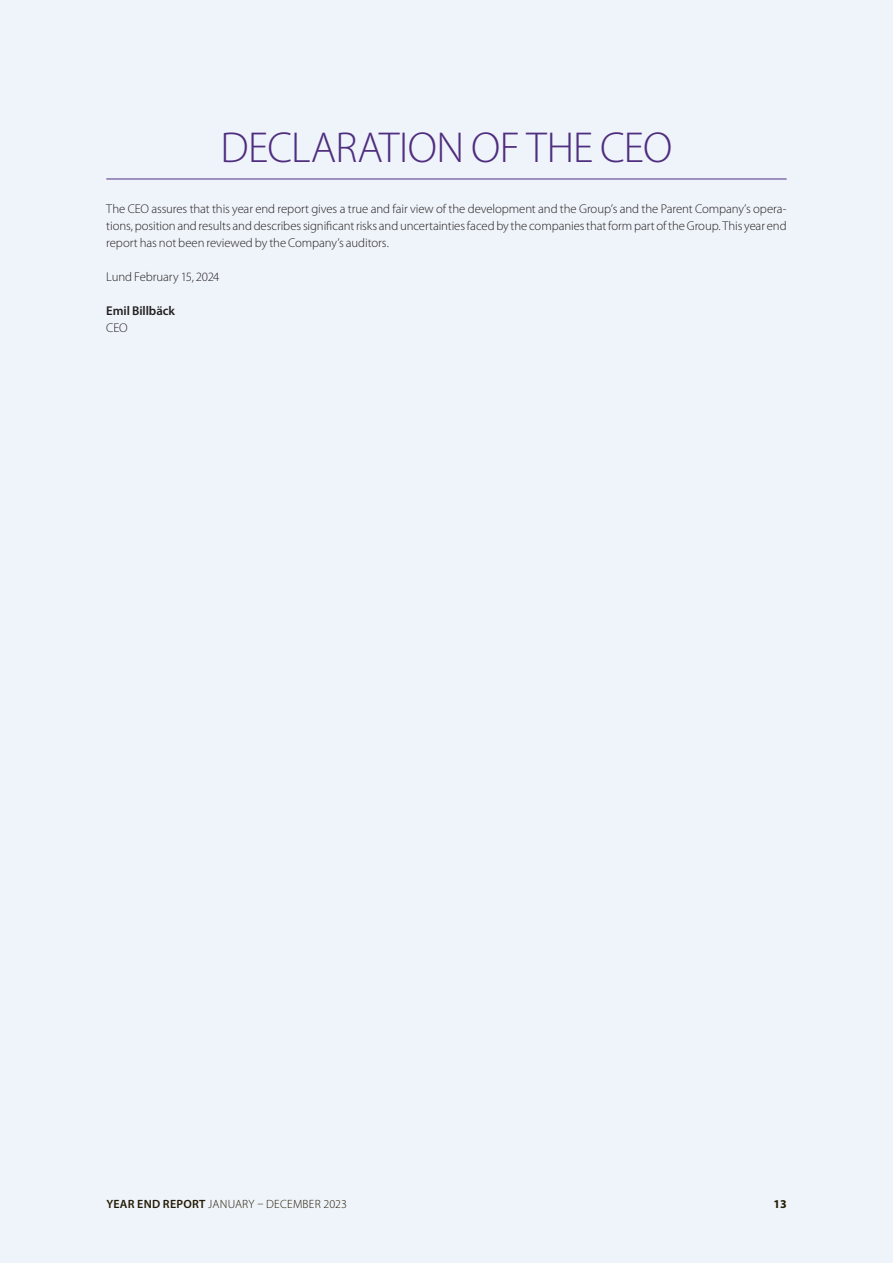
<style>
.page{position:relative;width:893px;height:1263px;background:#eff4fa}
.page>*{position:absolute;margin:0;border:0;box-sizing:border-box;transform-origin:0 0}
.Rubrik_1{font:300 43.5px "Myriad Pro";letter-spacing:-.015em;color:#4f2d7f}
.t1{font:300 12.75px/17px "Myriad Pro";letter-spacing:-.01em;color:#231f20;text-align:justify}
.Underrubrik_2_-_ny{font:600 12.75px "Myriad Pro";letter-spacing:-.005em;color:#231f20}
.t2{font:300 12px "Myriad Pro";letter-spacing:.02em;color:#251a05}
.t3{font:700 12px "Myriad Pro";color:#251a05}
.s1{font-weight:600}
</style>
<div class="page">
<hr style="left:106px;top:179px;width:681px;height:1px;background:#4f2d7f">
<p class="Rubrik_1" style="left:220px;top:123px;width:453px">DECLARATION OF THE CEO</p>
<p class="t1" style="left:106px;top:200px;width:682px">The CEO assures that this year end report gives a true and fair view of the development and the Group’s and the Parent Company’s opera&shy;tions, position and results and describes significant risks and uncertainties faced by the companies that form part of the Group. This year end report has not been reviewed by the Company’s auditors.</p>
<p class="t1" style="left:106px;top:268px;width:115px">Lund February 15, 2024</p>
<p class="Underrubrik_2_-_ny" style="left:106px;top:303px;width:70px">Emil Billbäck</p>
<p class="t1" style="left:106px;top:319px;width:23px">CEO</p>
<p class="t2" style="left:106px;top:1197px;width:242px"><span class="s1">YEAR END REPORT</span> JANUARY – DECEMBER 2023</p>
<p class="t3" style="left:773px;top:1197px;width:15px">13</p>
</div>
